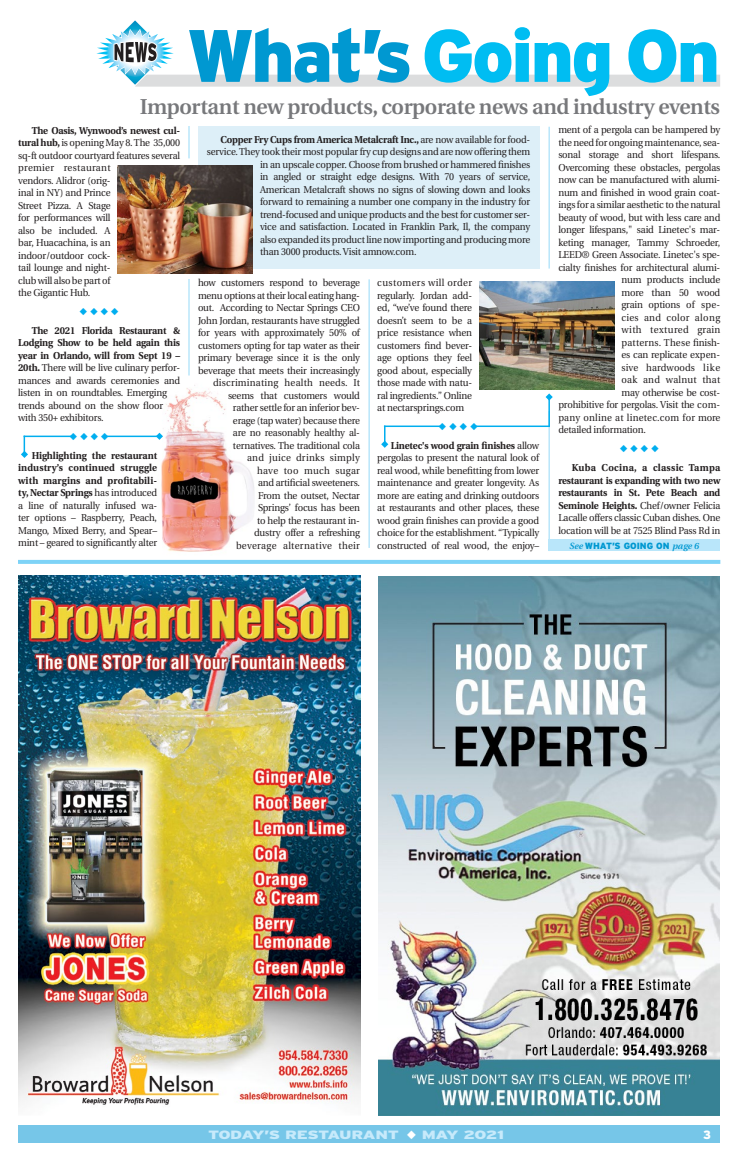
<style>
.page{position:relative;width:738px;height:1152px;background:#fff}
.page>*{position:absolute;margin:0;border:0;box-sizing:border-box;transform-origin:0 0}
.t1{font:900 74px "Interstate";letter-spacing:-.04em;color:#00bdf2}
.t2{font:600 21.5px "Utopia";letter-spacing:-.02em;color:#77787b}
.t3{font:900 12px "Interstate";letter-spacing:-.035em;color:#c7eafb;scale:1.4 1}
.t4{font:900 12px "Interstate";color:#fff;scale:.95 1}
.t5{font:10px/12.5px "Utopia";letter-spacing:-.02em;color:#231f20;text-align:justify;scale:.95 1}
.t6{font:700 10px/12.5px "Utopia";letter-spacing:-.02em;color:#231f20;text-align:justify;scale:.95 1}
.t7{font:10px "Utopia";letter-spacing:.02em;color:#231f20;scale:.95 1}
.t8{font:10px "Utopia";letter-spacing:.04em;color:#231f20;scale:.95 1}
.t9{font:10px "Utopia";letter-spacing:.01em;color:#231f20;scale:.95 1}
.t10{font:10px "Zapf Dingbats ITC";color:#00aeef}
.t11{font:900 9px "Interstate";color:#0098d1}
.s1{color:#0098d1}
.s2{font-weight:700}
.s3{font-weight:400}
.s4{font-family:"Utopia";font-weight:600;font-style:italic}
.s5{color:#fff}
</style>
<div class="page">
<div style="left:18px;top:1125px;width:702px;height:18px;background:#76c6e8"></div>
<img style="left:155px;top:385px;width:99px;height:167px">
<img style="left:378px;top:576px;width:342px;height:540px">
<img style="left:18px;top:576px;width:342px;height:529px">
<hr style="left:18px;top:560px;width:702px;height:4px;background:#7ed3f7">
<div style="left:135px;top:75px;width:585px;height:12px;background:#dcddde"></div>
<svg style="left:96px;top:20px;width:89px;height:67px"></svg>
<div style="left:548px;top:540px;width:172px;height:11px;background:#b9e6fa"></div>
<hr style="left:548px;top:127px;width:2px;height:142px;background:#b9e6fa">
<hr style="left:548px;top:411px;width:2px;height:140px;background:#b9e6fa">
<hr style="left:368px;top:279px;width:2px;height:269px;background:#b9e6fa">
<hr style="left:188px;top:126px;width:2px;height:32px;background:#b9e6fa">
<hr style="left:188px;top:279px;width:2px;height:97px;background:#b9e6fa">
<svg style="left:156px;top:433px;width:7px;height:7px"></svg>
<svg style="left:21px;top:436px;width:7px;height:22px"></svg>
<hr style="left:24px;top:436px;width:50px;height:1px;background:#00aeef">
<hr style="left:104px;top:436px;width:55px;height:1px;background:#00aeef">
<div style="left:198px;top:126px;width:341px;height:143px;background:#ddeff8"></div>
<img style="left:118px;top:165px;width:135px;height:108px">
<img style="left:479px;top:281px;width:135px;height:108px">
<hr style="left:548px;top:397px;width:2px;height:30px;background:#00aeef">
<svg style="left:546px;top:393px;width:7px;height:8px"></svg>
<svg style="left:381px;top:426px;width:7px;height:22px"></svg>
<hr style="left:384px;top:426px;width:59px;height:1px;background:#00aeef">
<hr style="left:475px;top:426px;width:75px;height:1px;background:#00aeef">
<h1 class="t1" style="left:186px;top:13px;width:535px"><span class="s1">What’s</span> Going On</h1>
<h2 class="t2" style="left:140px;top:94px;width:582px">Important new products, corporate news and industry events</h2>
<p class="t5" style="left:18px;top:124px;width:172px;text-align:left;text-indent:14px"><span class="s2">The Oasis, Wynwood’s newest cul&shy;tural hub,</span> is opening May 8. The 35,000 sq-ft outdoor courtyard features several premier restaurant<br>vendors. Alidror (orig-<br>inal in NY) and Prince<br>Street Pizza. A Stage<br>for performances will<br>also be included. A<br>bar, Huacachina, is an<br>indoor/outdoor cock-<br>tail lounge and night-<br>club will also be part of<br>the Gigantic Hub.</p>
<p class="t10" style="left:80px;top:307px;width:41px">◆◆◆◆</p>
<p class="t5" style="left:18px;top:324px;width:172px;text-align:left;text-indent:14px"><span class="s2">The 2021 Florida Restaurant &amp;<br>Lodging Show to be held again this year in Orlando, will from Sept 19 –<br>20th.</span> There will be live culinary perfor&shy;mances and awards ceremonies and listen in on roundtables. Emerging trends abound on the show floor with 350+ exhibitors.</p>
<p class="t10" style="left:70px;top:432px;width:41px">◆◆◆◆</p>
<p class="t5" style="left:18px;top:449px;width:148px;text-indent:14px"><span class="s2">Highlighting the restaurant industry’s continued struggle with margins and profitabili&shy;ty, Nectar Springs</span> has introduced a line of naturally infused wa&shy;ter options – Raspberry, Peach, Mango, Mixed Berry, and Spear– mint – geared to significantly alter</p>
<p class="t5" style="left:558px;top:124px;width:172px">ment of a pergola can be hampered by</p>
<p class="t5" style="left:558px;top:137px;width:172px">the need for ongoing maintenance, sea-</p>
<p class="t5" style="left:558px;top:149px;width:172px">sonal storage and short lifespans.</p>
<p class="t5" style="left:558px;top:162px;width:172px">Overcoming these obstacles, pergolas</p>
<p class="t5" style="left:558px;top:174px;width:172px">now can be manufactured with alumi-</p>
<p class="t5" style="left:558px;top:187px;width:172px">num and finished in wood grain coat-</p>
<p class="t5" style="left:558px;top:199px;width:172px">ings for a similar aesthetic to the natural</p>
<p class="t5" style="left:558px;top:212px;width:172px">beauty of wood, but with less care and</p>
<p class="t5" style="left:558px;top:224px;width:172px">longer lifespans," said Linetec's mar-</p>
<p class="t5" style="left:558px;top:237px;width:172px">keting manager, Tammy Schroeder,</p>
<p class="t5" style="left:558px;top:249px;width:172px">LEED® Green Associate. Linetec's spe-</p>
<p class="t5" style="left:558px;top:262px;width:172px">cialty finishes for architectural alumi-</p>
<p class="t5" style="left:622px;top:274px;width:106px">num products include</p>
<p class="t5" style="left:622px;top:287px;width:106px">more than 50 wood</p>
<p class="t5" style="left:622px;top:299px;width:106px">grain options of spe-</p>
<p class="t7" style="left:622px;top:312px;width:106px">cies and color along</p>
<p class="t8" style="left:622px;top:325px;width:106px">with textured grain</p>
<p class="t7" style="left:622px;top:337px;width:106px">patterns. These finish-</p>
<p class="t5" style="left:622px;top:349px;width:106px">es can replicate expen-</p>
<p class="t9" style="left:622px;top:362px;width:106px">sive hardwoods like</p>
<p class="t7" style="left:622px;top:375px;width:106px">oak and walnut that</p>
<p class="t5" style="left:622px;top:387px;width:106px">may otherwise be cost-</p>
<p class="t5" style="left:558px;top:399px;width:172px">prohibitive for pergolas. Visit the com-</p>
<p class="t7" style="left:558px;top:412px;width:172px">pany online at linetec.com for more</p>
<p class="t5" style="left:558px;top:424px;width:94px">detailed information.</p>
<p class="t10" style="left:620px;top:444px;width:41px">◆◆◆◆</p>
<p class="t6" style="left:558px;top:461px;width:172px;text-indent:14px">Kuba Cocina, a classic Tampa restaurant is expanding with two new restaurants in St. Pete Beach and Seminole Heights. <span class="s3">Chef/owner Felicia Lacalle offers classic Cuban dishes. One location will be at 7525 Blind Pass Rd in</span></p>
<p class="t11" style="left:570px;top:541px;width:131px"><span class="s4">See</span> WHAT’S GOING ON <span class="s4">page 6</span></p>
<p class="t6" style="left:221px;top:133px;width:328px">Copper Fry Cups from America Metalcraft Inc., <span class="s3">are now available for food-</span></p>
<p class="t5" style="left:207px;top:146px;width:342px">service. They took their most popular fry cup designs and are now offering them</p>
<p class="t5" style="left:260px;top:158px;width:286px">in an upscale copper. Choose from brushed or hammered finishes</p>
<p class="t5" style="left:260px;top:171px;width:286px">in angled or straight edge designs. With 70 years of service,</p>
<p class="t5" style="left:260px;top:183px;width:286px">American Metalcraft shows no signs of slowing down and looks</p>
<p class="t5" style="left:260px;top:196px;width:286px">forward to remaining a number one company in the industry for</p>
<p class="t5" style="left:260px;top:208px;width:286px">trend-focused and unique products and the best for customer ser-</p>
<p class="t5" style="left:260px;top:221px;width:286px">vice and satisfaction. Located in Franklin Park, Il, the company</p>
<p class="t5" style="left:260px;top:233px;width:286px">also expanded its product line now importing and producing more</p>
<p class="t5" style="left:260px;top:246px;width:166px">than 3000 products. Visit amnow.com.</p>
<p class="t5" style="left:198px;top:277px;width:172px;text-align:right">how customers respond to beverage menu options at their local eating hang&shy;out. According to Nectar Springs CEO<br>John Jordan, restaurants have struggled for years with approximately 50% of customers opting for tap water as their primary beverage since it is the only beverage that meets their increasingly discriminating health needs. It seems that customers would<br>rather settle for an inferior bev-<br>erage (tap water) because there<br>are no reasonably healthy al&shy;ternatives. The traditional cola<br>and juice drinks simply<br>have too much sugar<br>and artificial sweeteners.<br>From the outset, Nectar<br>Springs’ focus has been<br>to help the restaurant in-<br>dustry offer a refreshing<br>beverage alternative their</p>
<p class="t5" style="left:377px;top:277px;width:101px">customers will order regularly. Jordan add&shy;ed, “we’ve found there doesn’t seem to be a price resistance when customers find bever&shy;age options they feel good about, especially those made with natu&shy;ral ingredients.” Online at nectarsprings.com</p>
<p class="t10" style="left:439px;top:422px;width:41px">◆◆◆◆</p>
<p class="t5" style="left:377px;top:439px;width:172px;text-indent:14px"><span class="s2">Linetec's wood grain finishes</span> allow pergolas to present the natural look of real wood, while benefitting from lower maintenance and greater longevity. As more are eating and drinking outdoors at restaurants and other places, these wood grain finishes can provide a good choice for the establishment. “Typically constructed of real wood, the enjoy–</p>
<p class="t3" style="left:208px;top:1128px;width:213px">TODAY’S RESTAURANT <span class="s5">◆</span> MAY 2021</p>
<p class="t4" style="left:703px;top:1128px;width:10px">3</p>
</div>
